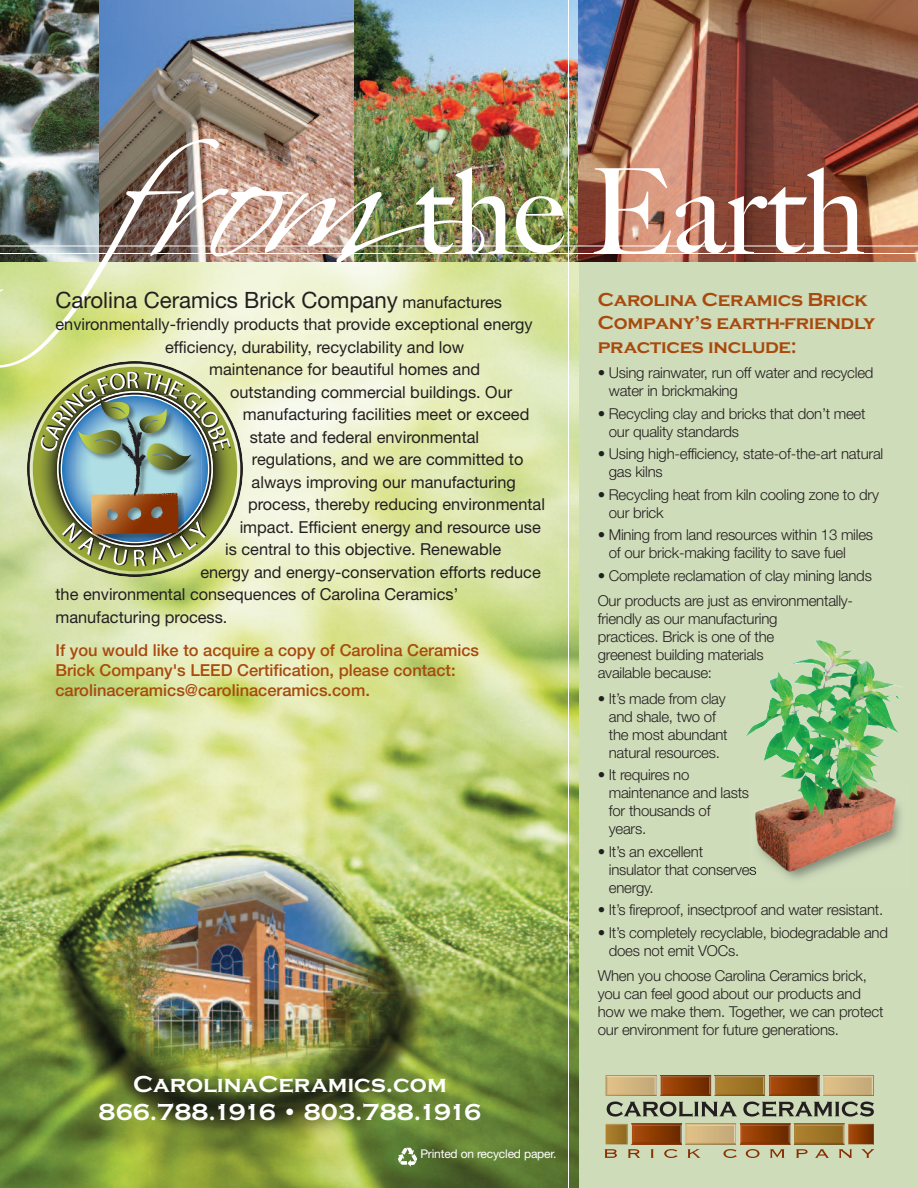
<style>
.page{position:relative;width:918px;height:1188px;background:#fff}
.page>*{position:absolute;margin:0;border:0;box-sizing:border-box;transform-origin:0 0}
.t1{font:700 24px/28.8px "Copperplate Gothic";color:#fff;text-align:center}
.t2{font:22.5px "Helvetica Neue";color:#231f20}
.t3{font:700 19.5px/23.4px "Copperplate Gothic";letter-spacing:-.015em;color:#a84a0d}
.t4{font:16.5px "Helvetica Neue";color:#231f20}
.t5{font:500 16.5px/19.8px "Helvetica Neue";color:#a84a0d}
.t6{font:300 15px/18px "Helvetica Neue";letter-spacing:-.015em;color:#231f20}
.t7{font:12px "Helvetica Neue";letter-spacing:-.015em;color:#fff}
.s1{font-size:16.5px}
</style>
<div class="page">
<img style="left:0;top:368px;width:579px;height:820px">
<div style="left:579px;top:0;width:339px;height:1188px;background:#cfdcba"></div>
<img style="left:98px;top:0;width:257px;height:139px">
<img style="left:355px;top:0;width:224px;height:139px">
<img style="left:579px;top:0;width:339px;height:262px">
<svg style="left:605px;top:1149px;width:12px;height:9px"></svg>
<svg style="left:861px;top:1149px;width:13px;height:9px"></svg>
<svg style="left:606px;top:1075px;width:268px;height:42px"></svg>
<div style="left:825px;top:1078px;width:47px;height:16px;background:linear-gradient(to right,#e1c187,#c1a878)"></div>
<svg style="left:628px;top:1124px;width:224px;height:34px"></svg>
<div style="left:796px;top:1126px;width:47px;height:16px;background:linear-gradient(to right,#ae812f,#8f6a1f)"></div>
<img style="left:655px;top:1075px;width:7px;height:21px">
<img style="left:709px;top:1075px;width:7px;height:21px">
<img style="left:763px;top:1075px;width:8px;height:21px">
<img style="left:818px;top:1075px;width:7px;height:21px">
<img style="left:606px;top:1124px;width:27px;height:20px">
<img style="left:680px;top:1124px;width:7px;height:20px">
<img style="left:734px;top:1124px;width:8px;height:20px">
<img style="left:789px;top:1124px;width:7px;height:20px">
<img style="left:844px;top:1124px;width:30px;height:20px">
<hr style="left:568px;top:0;width:1px;height:1188px;background:#fff">
<img style="left:0;top:0;width:98px;height:139px">
<img style="left:750px;top:866px;width:68px;height:13px">
<img style="left:755px;top:640px;width:148px;height:232px">
<hr style="left:0;top:246px;width:918px;height:1px;background:#fff">
<hr style="left:0;top:253px;width:918px;height:1px;background:#fff">
<img style="left:0;top:139px;width:864px;height:229px">
<svg style="left:27px;top:361px;width:216px;height:216px"></svg>
<img style="left:33px;top:367px;width:204px;height:204px">
<svg style="left:398px;top:1148px;width:19px;height:19px"></svg>
<h2 class="t2" style="left:56px;top:292px;width:448px">Carolina Ceramics Brick Company <span class="s1">manufactures</span></h2>
<p class="t4" style="left:55px;top:319px;width:479px">environmentally-friendly products that provide exceptional energy</p>
<p class="t4" style="left:165px;top:341px;width:301px">efficiency, durability, recyclability and low</p>
<p class="t4" style="left:209px;top:364px;width:272px">maintenance for beautiful homes and</p>
<p class="t4" style="left:230px;top:386px;width:284px">outstanding commercial buildings. Our</p>
<p class="t4" style="left:243px;top:409px;width:288px">manufacturing facilities meet or exceed</p>
<p class="t4" style="left:250px;top:431px;width:231px">state and federal environmental</p>
<p class="t4" style="left:252px;top:454px;width:273px">regulations, and we are committed to</p>
<p class="t4" style="left:252px;top:476px;width:266px">always improving our manufacturing</p>
<p class="t4" style="left:248px;top:499px;width:298px">process, thereby reducing environmental</p>
<p class="t4" style="left:240px;top:521px;width:303px">impact. Efficient energy and resource use</p>
<p class="t4" style="left:225px;top:544px;width:277px">is central to this objective. Renewable</p>
<p class="t4" style="left:200px;top:566px;width:342px">energy and energy-conservation efforts reduce</p>
<p class="t4" style="left:55px;top:589px;width:404px">the environmental consequences of Carolina Ceramics’</p>
<p class="t4" style="left:55px;top:611px;width:174px">manufacturing process.</p>
<p class="t5" style="left:56px;top:642px;width:425px">If you would like to acquire a copy of Carolina Ceramics<br>Brick Company's LEED Certification, please contact: carolinaceramics@carolinaceramics.com.</p>
<h1 class="t1" style="left:99px;top:1069px;width:384px">CarolinaCeramics.com<br>866.788.1916 • 803.788.1916</h1>
<p class="t7" style="left:420px;top:1149px;width:138px">Printed on recycled paper.</p>
<h3 class="t3" style="left:598px;top:288px;width:279px">Carolina Ceramics Brick<br>Company’s earth-friendly practices include:</h3>
<p class="t6" style="left:609px;top:365px;width:266px;text-indent:-11px">• Using rainwater, run off water and recycled water in brickmaking</p>
<p class="t6" style="left:609px;top:406px;width:258px;text-indent:-11px">• Recycling clay and bricks that don’t meet our quality standards</p>
<p class="t6" style="left:609px;top:446px;width:276px;text-indent:-11px">• Using high-efficiency, state-of-the-art natural gas kilns</p>
<p class="t6" style="left:609px;top:487px;width:272px;text-indent:-11px">• Recycling heat from kiln cooling zone to dry our brick</p>
<p class="t6" style="left:609px;top:527px;width:266px;text-indent:-11px">• Mining from land resources within 13 miles of our brick-making facility to save fuel</p>
<p class="t6" style="left:598px;top:564px;width:276px;line-height:25.5px">• Complete reclamation of clay mining lands<br>Our products are just as environmentally-</p>
<p class="t6" style="left:598px;top:611px;width:181px">friendly as our manufacturing practices. Brick is one of the greenest building materials available because:</p>
<p class="t6" style="left:609px;top:691px;width:120px;text-indent:-11px">• It’s made from clay and shale, two of the most abundant natural resources.</p>
<p class="t6" style="left:609px;top:767px;width:142px;text-indent:-11px">• It requires no maintenance and lasts for thousands of years.</p>
<p class="t6" style="left:609px;top:844px;width:149px;text-indent:-11px">• It’s an excellent insulator that conserves energy.</p>
<p class="t6" style="left:598px;top:902px;width:287px">• It’s fireproof, insectproof and water resistant.</p>
<p class="t6" style="left:609px;top:925px;width:281px;text-indent:-11px">• It’s completely recyclable, biodegradable and does not emit VOCs.</p>
<p class="t6" style="left:598px;top:968px;width:287px">When you choose Carolina Ceramics brick, you can feel good about our products and how we make them. Together, we can protect our environment for future generations.</p>
</div>
